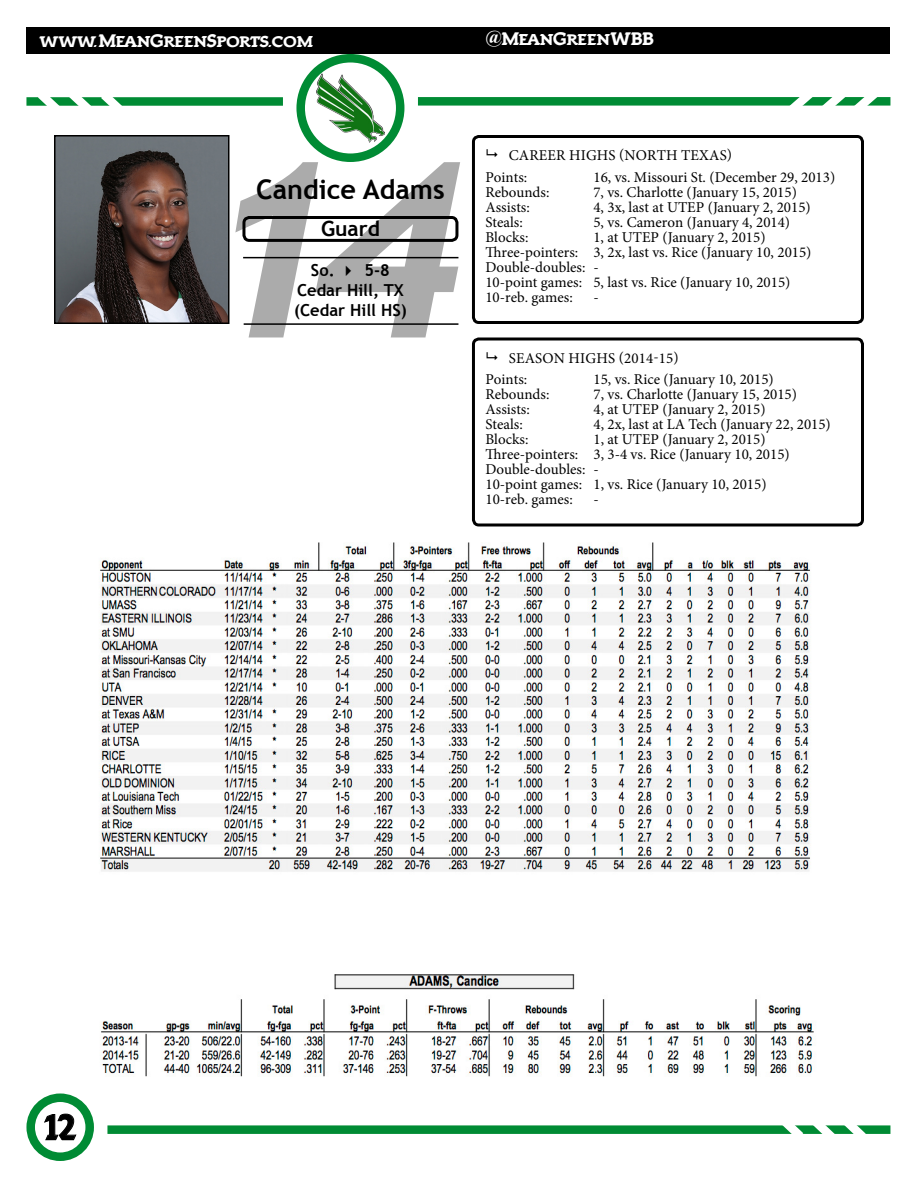
<style>
.page{position:relative;width:918px;height:1188px;background:#fff}
.page>*{position:absolute;margin:0;border:0;box-sizing:border-box;transform-origin:0 0}
.t1{font:italic 700 244.2px "Trebuchet";color:#000;scale:1.08 1}
.t2{font:36px "UNT Spirit";color:#000}
.t3{font:700 27px "Trebuchet MS";color:#000}
.t4{font:700 21px "Trebuchet MS";color:#000}
.t5{font:18px "UNT Spirit";color:#fff}
.t6{font:700 16.5px/19.8px "Trebuchet MS";color:#000;text-align:center}
.t7{font:15px/15px "Minion Pro";color:#000}
.s1{font-family:"Bernard";font-stretch:condensed}
</style>
<div class="page">
<div style="left:107px;top:1125px;width:783px;height:9px;background:#008b34"></div>
<svg style="left:770px;top:1125px;width:105px;height:9px"></svg>
<div style="left:26px;top:1093px;width:68px;height:68px;border:9px solid #008b34;border-radius:50%"></div>
<svg style="left:44px;top:1113px;width:32px;height:27px"></svg>
<div style="left:418px;top:97px;width:472px;height:9px;background:#008b34"></div>
<div style="left:26px;top:97px;width:257px;height:9px;background:#008b34"></div>
<svg style="left:780px;top:97px;width:107px;height:9px"></svg>
<svg style="left:29px;top:97px;width:106px;height:9px"></svg>
<div style="left:296px;top:54px;width:108px;height:108px;border:9px solid #008b34;border-radius:50%"></div>
<div style="left:26px;top:27px;width:864px;height:27px;background:#000"></div>
<img style="left:317px;top:74px;width:68px;height:68px">
<img style="left:57px;top:138px;width:170px;height:183px">
<div style="left:54px;top:135px;width:176px;height:189px;border:2px solid #000"></div>
<div style="left:472px;top:135px;width:392px;height:189px;border:3px solid #000;border-radius:5px"></div>
<hr style="left:243px;top:257px;width:215px;height:1px;background:#000">
<hr style="left:244px;top:323px;width:214px;height:2px;background:#000">
<div style="left:242px;top:216px;width:216px;height:26px;border:3px solid #000;border-radius:5px"></div>
<img style="left:99px;top:542px;width:712px;height:330px">
<img style="left:101px;top:974px;width:713px;height:103px">
<div style="left:472px;top:338px;width:392px;height:188px;border:3px solid #000;border-radius:5px"></div>
<p class="t5" style="left:40px;top:34px;width:275px">www.MeanGreenSports.com</p>
<p class="t5" style="left:485px;top:32px;width:169px"><span class="s1">@</span>MeanGreenWBB</p>
<h1 class="t1" style="left:193px;top:102px;width:255px">14</h1>
<h3 class="t3" style="left:256px;top:172px;width:190px">Candice Adams</h3>
<h3 class="t4" style="left:321px;top:216px;width:60px">Guard</h3>
<p class="t6" style="left:294px;top:261px;width:114px">So. ✔ 5-8<br>Cedar Hill, TX (Cedar Hill HS)</p>
<p class="t7" style="left:485px;top:144px;width:248px;line-height:21.8px;text-indent:23px">CAREER HIGHS (NORTH TEXAS)<br>Points:</p>
<p class="t7" style="left:593px;top:170px;width:243px">16, vs. Missouri St. (December 29, 2013)</p>
<p class="t7" style="left:485px;top:185px;width:65px">Rebounds:</p>
<p class="t7" style="left:593px;top:185px;width:205px">7, vs. Charlotte (January 15, 2015)</p>
<p class="t7" style="left:485px;top:200px;width:46px">Assists:</p>
<p class="t7" style="left:593px;top:200px;width:219px">4, 3x, last at UTEP (January 2, 2015)</p>
<p class="t7" style="left:485px;top:215px;width:39px">Steals:</p>
<p class="t7" style="left:593px;top:215px;width:198px">5, vs. Cameron (January 4, 2014)</p>
<p class="t7" style="left:485px;top:230px;width:44px">Blocks:</p>
<p class="t7" style="left:485px;top:230px;width:328px;text-indent:108px">1, at UTEP (January 2, 2015)<br>Three-pointers: 3, 2x, last vs. Rice (January 10, 2015)<br>Double-doubles: -<br>10-point games: 5, last vs. Rice (January 10, 2015)</p>
<p class="t7" style="left:485px;top:290px;width:89px">10-reb. games:</p>
<p class="t7" style="left:593px;top:290px;width:7px">-</p>
<p class="t7" style="left:485px;top:347px;width:195px;line-height:21.8px;text-indent:23px">SEASON HIGHS (2014-15)<br>Points:</p>
<p class="t7" style="left:593px;top:372px;width:182px">15, vs. Rice (January 10, 2015)</p>
<p class="t7" style="left:485px;top:387px;width:65px">Rebounds:</p>
<p class="t7" style="left:593px;top:387px;width:205px">7, vs. Charlotte (January 15, 2015)</p>
<p class="t7" style="left:485px;top:402px;width:46px">Assists:</p>
<p class="t7" style="left:593px;top:402px;width:174px">4, at UTEP (January 2, 2015)</p>
<p class="t7" style="left:485px;top:417px;width:39px">Steals:</p>
<p class="t7" style="left:593px;top:417px;width:239px">4, 2x, last at LA Tech (January 22, 2015)</p>
<p class="t7" style="left:485px;top:432px;width:44px">Blocks:</p>
<p class="t7" style="left:485px;top:432px;width:306px;text-indent:108px">1, at UTEP (January 2, 2015)<br>Three-pointers: 3, 3-4 vs. Rice (January 10, 2015)<br>Double-doubles: -<br>10-point games: 1, vs. Rice (January 10, 2015)<br>10-reb. games:</p>
<p class="t7" style="left:593px;top:492px;width:7px">-</p>
<h2 class="t2" style="left:46px;top:1114px;width:32px">12</h2>
</div>
